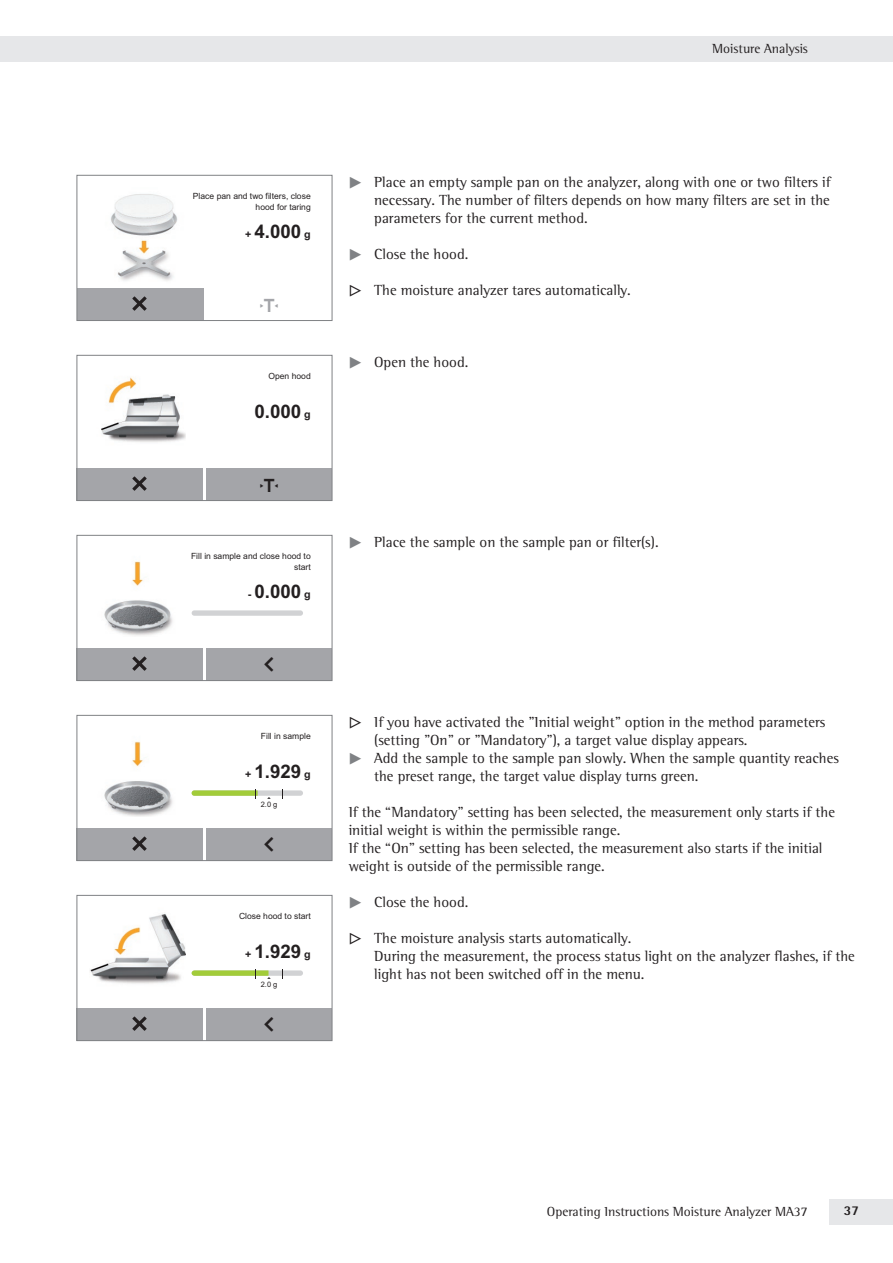
<style>
.page{position:relative;width:893px;height:1263px;background:#fff}
.page>*{position:absolute;margin:0;border:0;box-sizing:border-box;transform-origin:0 0}
.t1{font:29.4px "phoenix SQP";color:#231f20}
.t2{font:700 18.75px "Arial";color:#231f20}
.t3{font:18.75px "phoenix SQP";color:#a4a5a9}
.t4{font:18.75px "phoenix SQP";color:#231f20}
.t5{font:15px/18px "Sartorius Rotis Mail 2013";color:#231f20}
.t6{font:13.5px "Sartorius Rotis Mail 2013";color:#231f20}
.t7{font:800 13.5px "Sartorius Rotis Sans 2013";color:#231f20}
.t8{font:8.55px/10.6px "Arial";color:#231f20;text-align:right}
.t9{font:7.5px "Arial";color:#231f20}
.s1{font-size:10.65px}
.s2{font-family:"Pik 6";color:#808285}
.s3{font-family:"Pik 6"}
</style>
<div class="page">
<div style="left:0;top:36px;width:893px;height:26px;background:#e6e7e9"></div>
<div style="left:829px;top:1199px;width:64px;height:26px;background:#e6e7e9"></div>
<div style="left:77px;top:288px;width:126px;height:32px;background:#a4a5a9"></div>
<svg style="left:132px;top:296px;width:15px;height:15px"></svg>
<img style="left:111px;top:194px;width:67px;height:87px">
<div style="left:77px;top:175px;width:255px;height:146px;border:1px solid #808285"></div>
<img style="left:101px;top:377px;width:85px;height:65px">
<div style="left:77px;top:468px;width:255px;height:32px;background:#a4a5a9"></div>
<hr style="left:203px;top:468px;width:3px;height:32px;background:#fff">
<svg style="left:132px;top:476px;width:15px;height:15px"></svg>
<div style="left:77px;top:355px;width:255px;height:146px;border:1px solid #808285"></div>
<div style="left:77px;top:648px;width:255px;height:32px;background:#a4a5a9"></div>
<svg style="left:132px;top:656px;width:15px;height:15px"></svg>
<hr style="left:203px;top:648px;width:3px;height:32px;background:#fff">
<div style="left:192px;top:610px;width:111px;height:6px;background:#d1d2d4;border-radius:3px"></div>
<img style="left:104px;top:561px;width:69px;height:75px">
<div style="left:77px;top:535px;width:255px;height:146px;border:1px solid #808285"></div>
<div style="left:77px;top:828px;width:255px;height:32px;background:#a4a5a9"></div>
<svg style="left:132px;top:836px;width:15px;height:15px"></svg>
<hr style="left:203px;top:828px;width:3px;height:32px;background:#fff">
<div style="left:192px;top:790px;width:111px;height:6px;background:#d1d2d4;border-radius:3px"></div>
<svg style="left:192px;top:789px;width:66px;height:9px"></svg>
<img style="left:104px;top:741px;width:69px;height:75px">
<div style="left:77px;top:715px;width:255px;height:146px;border:1px solid #808285"></div>
<div style="left:77px;top:1008px;width:255px;height:32px;background:#a4a5a9"></div>
<svg style="left:132px;top:1016px;width:15px;height:15px"></svg>
<hr style="left:203px;top:1008px;width:3px;height:32px;background:#fff">
<div style="left:192px;top:970px;width:111px;height:6px;background:#d1d2d4;border-radius:3px"></div>
<img style="left:90px;top:913px;width:96px;height:71px">
<svg style="left:192px;top:969px;width:79px;height:10px"></svg>
<div style="left:77px;top:895px;width:255px;height:146px;border:1px solid #808285"></div>
<p class="t6" style="left:712px;top:41px;width:97px">Moisture Analysis</p>
<p class="t8" style="left:193px;top:191px;width:119px">Place pan and two filters, close hood for taring</p>
<p class="t2" style="left:245px;top:219px;width:67px"><span class="s1">+</span> 4.000 <span class="s1">g</span></p>
<p class="t3" style="left:259px;top:293px;width:21px">D</p>
<p class="t8" style="left:268px;top:371px;width:44px">Open hood</p>
<p class="t2" style="left:254px;top:400px;width:58px">0.000 <span class="s1">g</span></p>
<p class="t4" style="left:259px;top:473px;width:21px">D</p>
<p class="t8" style="left:191px;top:551px;width:121px">Fill in sample and close hood to start</p>
<p class="t2" style="left:248px;top:579px;width:64px"><span class="s1">-</span> 0.000 <span class="s1">g</span></p>
<h1 class="t1" style="left:263px;top:643px;width:14px">;</h1>
<p class="t8" style="left:261px;top:731px;width:51px">Fill in sample</p>
<p class="t2" style="left:245px;top:759px;width:67px"><span class="s1">+</span> 1.929 <span class="s1">g</span></p>
<p class="t9" style="left:261px;top:800px;width:18px">2.0 g</p>
<h1 class="t1" style="left:263px;top:823px;width:14px">;</h1>
<p class="t8" style="left:239px;top:911px;width:73px">Close hood to start</p>
<p class="t2" style="left:245px;top:939px;width:67px"><span class="s1">+</span> 1.929 <span class="s1">g</span></p>
<p class="t9" style="left:261px;top:980px;width:18px">2.0 g</p>
<h1 class="t1" style="left:263px;top:1003px;width:14px">;</h1>
<p class="t5" style="left:374px;top:172px;width:458px;text-align:justify;text-indent:-26px"><span class="s2">t</span> Place an empty sample pan on the analyzer, along with one or two filters if necessary. The number of filters depends on how many filters are set in the parameters for the current method.</p>
<p class="t5" style="left:349px;top:244px;width:120px"><span class="s2">t</span> Close the hood.</p>
<p class="t5" style="left:349px;top:280px;width:282px"><span class="s3">y</span> The moisture analyzer tares automatically.</p>
<p class="t5" style="left:349px;top:352px;width:120px"><span class="s2">t</span> Open the hood.</p>
<p class="t5" style="left:349px;top:532px;width:310px"><span class="s2">t</span> Place the sample on the sample pan or filter(s).</p>
<p class="t5" style="left:349px;top:712px;width:478px"><span class="s3">y</span> If you have activated the "Initial weight" option in the method parameters</p>
<p class="t5" style="left:374px;top:730px;width:373px">(setting "On" or "Mandatory"), a target value display appears.</p>
<p class="t5" style="left:349px;top:748px;width:492px"><span class="s2">t</span> Add the sample to the sample pan slowly. When the sample quantity reaches</p>
<p class="t5" style="left:374px;top:766px;width:324px">the preset range, the target value display turns green.</p>
<p class="t5" style="left:349px;top:802px;width:488px">If the “Mandatory” setting has been selected, the measurement only starts if the initial weight is within the permissible range.<br>If the “On” setting has been selected, the measurement also starts if the initial weight is outside of the permissible range.</p>
<p class="t5" style="left:349px;top:892px;width:120px"><span class="s2">t</span> Close the hood.</p>
<p class="t5" style="left:374px;top:928px;width:482px;text-indent:-26px"><span class="s3">y</span> The moisture analysis starts automatically.<br>During the measurement, the process status light on the analyzer flashes, if the light has not been switched off in the menu.</p>
<p class="t6" style="left:547px;top:1203px;width:263px">Operating Instructions Moisture Analyzer MA37</p>
<p class="t7" style="left:844px;top:1202px;width:17px">37</p>
</div>
